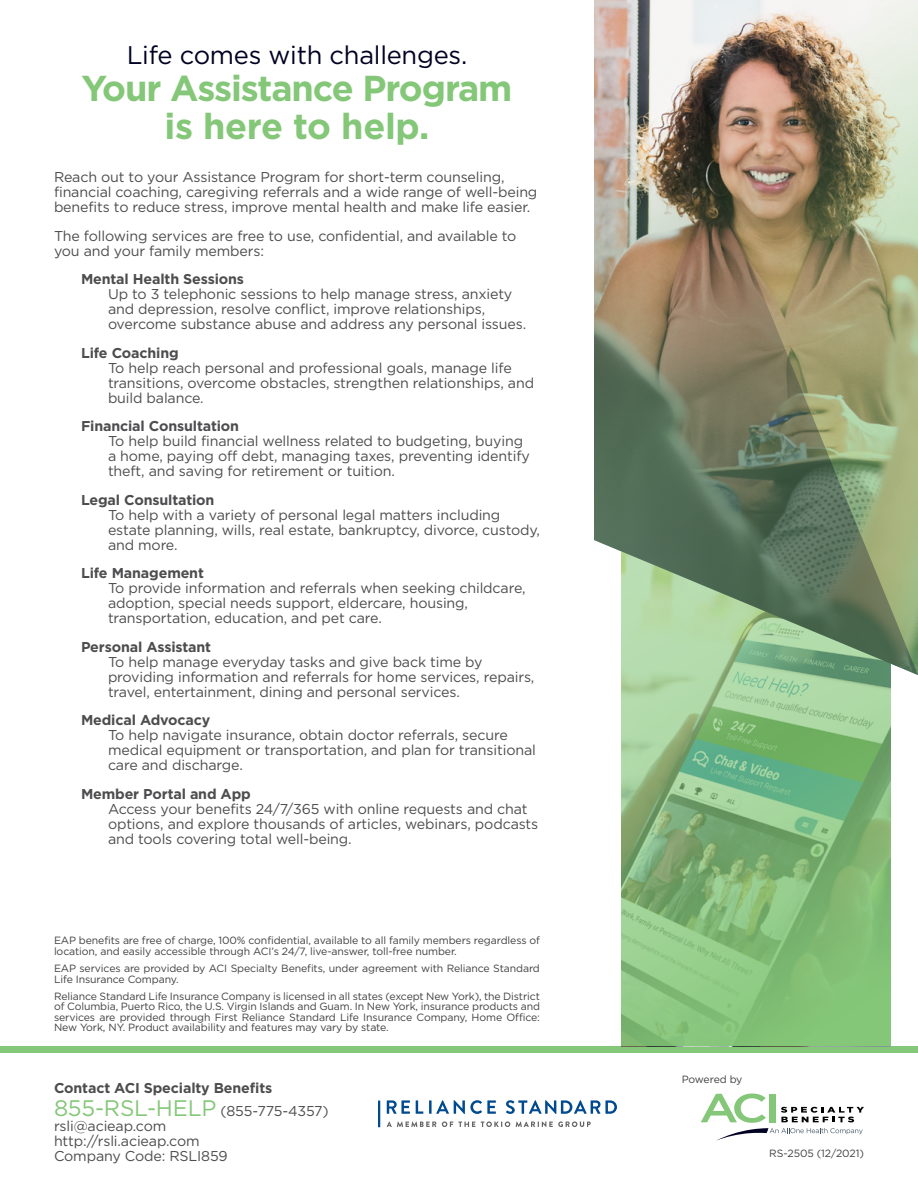
<style>
.page{position:relative;width:918px;height:1188px;background:#fff}
.page>*{position:absolute;margin:0;border:0;box-sizing:border-box;transform-origin:0 0}
.t1{font:700 36px/37.5px "Gotham";letter-spacing:-.03em;color:#84c778;text-align:center}
.t2{font:25.5px "Gotham";letter-spacing:-.01em;color:#002}
.t3{font:14.25px/15px "Gotham";letter-spacing:-.01em;color:#4d4d4f}
.t4{font:700 14.25px/22.5px "Gotham";letter-spacing:-.01em;color:#4d4d4f}
.t5{font:10.5px/10.5px "Gotham";letter-spacing:-.01em;color:#414042}
.t6{font:10.5px "Gotham";letter-spacing:-.03em;color:#414042}
.s1{font-weight:700}
.s2{font-weight:400;font-size:22.5px;color:#84c778}
.s3{font-weight:400}
</style>
<div class="page">
<div style="left:0;top:1046px;width:918px;height:7px;background:#84c778"></div>
<svg style="left:701px;top:1094px;width:163px;height:47px"></svg>
<svg style="left:621px;top:675px;width:270px;height:371px;background:#87bd7f"></svg>
<img style="left:594px;top:0;width:324px;height:675px">
<svg style="left:506px;top:1100px;width:111px;height:14px"></svg>
<svg style="left:387px;top:1100px;width:109px;height:14px"></svg>
<hr style="left:378px;top:1101px;width:2px;height:26px;background:#004a8f">
<svg style="left:387px;top:1121px;width:49px;height:6px"></svg>
<svg style="left:442px;top:1121px;width:33px;height:6px"></svg>
<svg style="left:481px;top:1121px;width:29px;height:6px"></svg>
<svg style="left:516px;top:1121px;width:75px;height:6px"></svg>
<p class="t2" style="left:127px;top:40px;width:342px">Life comes with challenges.</p>
<p class="t1" style="left:81px;top:69px;width:433px">Your Assistance Program is here to help.</p>
<p class="t3" style="left:54px;top:169px;width:485px">Reach out to your Assistance Program for short-term counseling, financial coaching, caregiving referrals and a wide range of well-being benefits to reduce stress, improve mental health and make life easier.</p>
<p class="t3" style="left:54px;top:228px;width:464px">The following services are free to use, confidential, and available to you and your family members:</p>
<p class="t3" style="left:108px;top:271px;width:420px;text-indent:-27px"><span class="s1">Mental Health Sessions<br></span>Up to 3 telephonic sessions to help manage stress, anxiety and depression, resolve conflict, improve relationships, overcome substance abuse and address any personal issues.</p>
<p class="t3" style="left:108px;top:345px;width:428px;text-indent:-27px"><span class="s1">Life Coaching<br></span>To help reach personal and professional goals, manage life transitions, overcome obstacles, strengthen relationships, and build balance.</p>
<p class="t3" style="left:108px;top:418px;width:423px;text-indent:-27px"><span class="s1">Financial Consultation<br></span>To help build financial wellness related to budgeting, buying a home, paying off debt, managing taxes, preventing identify theft, and saving for retirement or tuition.</p>
<p class="t3" style="left:108px;top:492px;width:434px;text-indent:-27px"><span class="s1">Legal Consultation<br></span>To help with a variety of personal legal matters including estate planning, wills, real estate, bankruptcy, divorce, custody, and more.</p>
<p class="t3" style="left:108px;top:565px;width:419px;text-indent:-27px"><span class="s1">Life Management<br></span>To provide information and referrals when seeking childcare, adoption, special needs support, eldercare, housing, transportation, education, and pet care.</p>
<p class="t3" style="left:108px;top:639px;width:428px;text-indent:-27px"><span class="s1">Personal Assistant<br></span>To help manage everyday tasks and give back time by providing information and referrals for home services, repairs, travel, entertainment, dining and personal services.</p>
<p class="t3" style="left:108px;top:712px;width:429px;text-indent:-27px"><span class="s1">Medical Advocacy<br></span>To help navigate insurance, obtain doctor referrals, secure medical equipment or transportation, and plan for transitional care and discharge.</p>
<p class="t3" style="left:108px;top:786px;width:432px;text-indent:-27px"><span class="s1">Member Portal and App<br></span>Access your benefits 24/7/365 with online requests and chat options, and explore thousands of articles, webinars, podcasts and tools covering total well-being.</p>
<p class="t5" style="left:54px;top:935px;width:487px">EAP benefits are free of charge, 100% confidential, available to all family members regardless of location, and easily accessible through ACI’s 24/7, live-answer, toll-free number.</p>
<p class="t5" style="left:54px;top:963px;width:487px">EAP services are provided by ACI Specialty Benefits, under agreement with Reliance Standard<br>Life Insurance Company.</p>
<p class="t5" style="left:54px;top:991px;width:488px;text-align:justify">Reliance Standard Life Insurance Company is licensed in all states (except New York), the District of Columbia, Puerto Rico, the U.S. Virgin Islands and Guam. In New York, insurance products and services are provided through First Reliance Standard Life Insurance Company, Home Office:<br>New York, NY. Product availability and features may vary by state.</p>
<p class="t4" style="left:54px;top:1077px;width:276px">Contact ACI Specialty Benefits<br><span class="s2">855-RSL-HELP</span> <span class="s3">(855-775-4357)</span></p>
<p class="t3" style="left:54px;top:1118px;width:175px">rsli@acieap.com http://rsli.acieap.com<br>Company Code: RSLI859</p>
<p class="t6" style="left:682px;top:1073px;width:62px">Powered by</p>
<p class="t5" style="left:769px;top:1148px;width:96px">RS-2505 (12/2021)</p>
</div>
